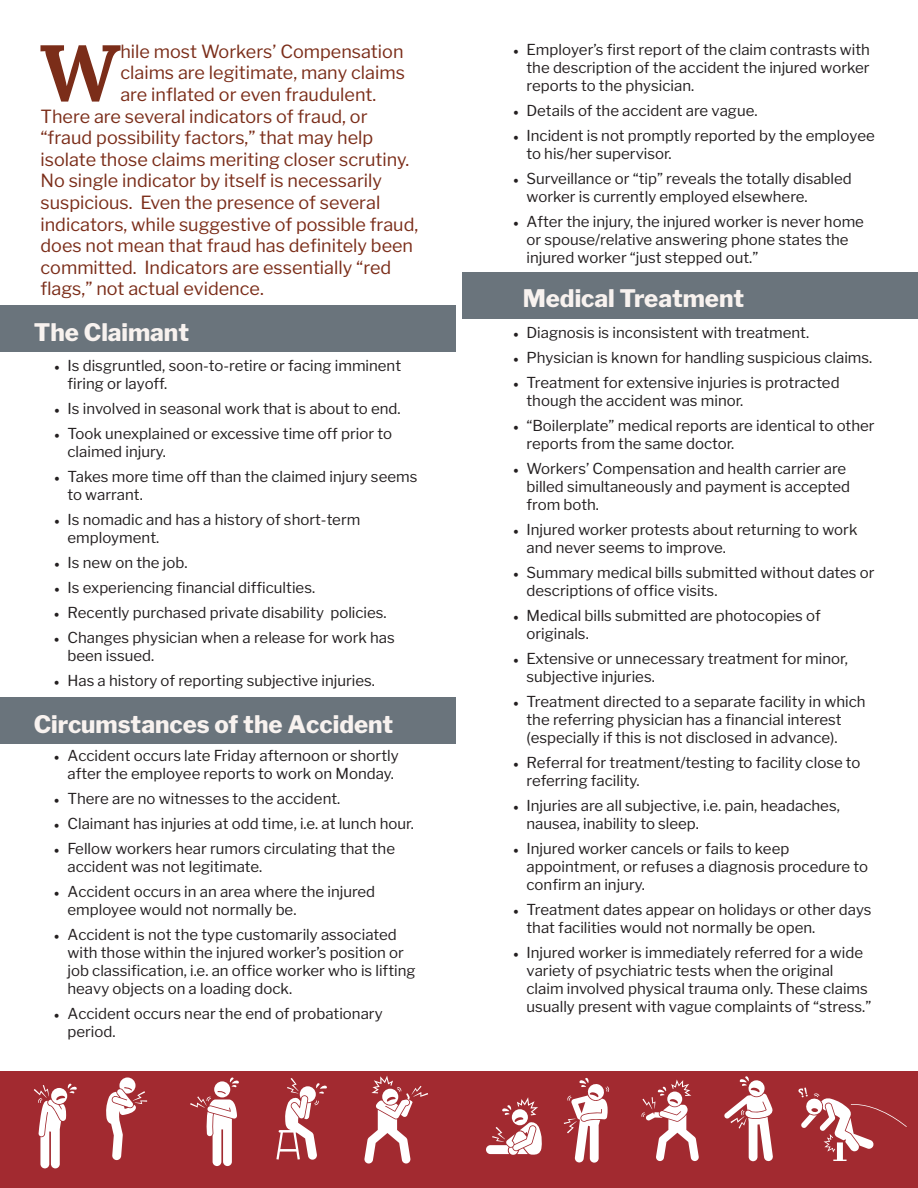
<style>
.page{position:relative;width:918px;height:1188px;background:#fff}
.page>*{position:absolute;margin:0;border:0;box-sizing:border-box;transform-origin:0 0}
.t1{font:700 79.65px "Lora";color:#7b2d19}
.t2{font:800 24px "Libre Franklin";color:#f8f2ef}
.t3{font:18px "Libre Franklin";color:#7b2d19}
.t4{font:15px/18px "Libre Franklin";color:#231f20}
.s1{font-family:"Minion Pro"}
</style>
<div class="page">
<div style="left:0;top:1071px;width:918px;height:117px;background:#a22a30"></div>
<div style="left:0;top:306px;width:456px;height:46px;background:#6a747c"></div>
<div style="left:0;top:698px;width:456px;height:46px;background:#6a747c"></div>
<div style="left:462px;top:272px;width:456px;height:47px;background:#6a747c"></div>
<svg style="left:34px;top:1083px;width:43px;height:85px"></svg>
<svg style="left:724px;top:1076px;width:49px;height:85px"></svg>
<svg style="left:564px;top:1077px;width:45px;height:86px"></svg>
<svg style="left:798px;top:1087px;width:109px;height:74px"></svg>
<svg style="left:486px;top:1097px;width:56px;height:58px"></svg>
<svg style="left:276px;top:1078px;width:51px;height:82px"></svg>
<svg style="left:364px;top:1076px;width:64px;height:88px"></svg>
<svg style="left:190px;top:1077px;width:49px;height:89px"></svg>
<svg style="left:106px;top:1077px;width:41px;height:83px"></svg>
<svg style="left:641px;top:1079px;width:58px;height:82px"></svg>
<h1 class="t1" style="left:39px;top:12px;width:82px">W</h1>
<p class="t3" style="left:120px;top:41px;width:285px">hile most Workers’ Compensation</p>
<p class="t3" style="left:120px;top:62px;width:286px">claims are legitimate, many claims</p>
<p class="t3" style="left:120px;top:84px;width:257px">are inflated or even fraudulent.</p>
<p class="t3" style="left:40px;top:105px;width:329px">There are several indicators of fraud, or</p>
<p class="t3" style="left:40px;top:127px;width:334px">“fraud possibility factors,” that may help</p>
<p class="t3" style="left:40px;top:149px;width:370px">isolate those claims meriting closer scrutiny.</p>
<p class="t3" style="left:40px;top:170px;width:343px">No single indicator by itself is necessarily</p>
<p class="t3" style="left:40px;top:192px;width:341px">suspicious. Even the presence of several</p>
<p class="t3" style="left:40px;top:213px;width:379px">indicators, while suggestive of possible fraud,</p>
<p class="t3" style="left:40px;top:235px;width:374px">does not mean that fraud has definitely been</p>
<p class="t3" style="left:40px;top:257px;width:352px">committed. Indicators are essentially “red</p>
<p class="t3" style="left:40px;top:278px;width:225px">flags,” not actual evidence.</p>
<h2 class="t2" style="left:34px;top:317px;width:157px">The Claimant</h2>
<p class="t4" style="left:68px;top:356px;width:335px;text-indent:-14px"><span class="s1">•</span> Is disgruntled, soon-to-retire or facing imminent firing or layoff.</p>
<p class="t4" style="left:54px;top:399px;width:348px"><span class="s1">•</span> Is involved in seasonal work that is about to end.</p>
<p class="t4" style="left:68px;top:424px;width:326px;text-indent:-14px"><span class="s1">•</span> Took unexplained or excessive time off prior to claimed injury.</p>
<p class="t4" style="left:68px;top:467px;width:351px;text-indent:-14px"><span class="s1">•</span> Takes more time off than the claimed injury seems to warrant.</p>
<p class="t4" style="left:68px;top:510px;width:294px;text-indent:-14px"><span class="s1">•</span> Is nomadic and has a history of short-term employment.</p>
<p class="t4" style="left:54px;top:553px;width:135px"><span class="s1">•</span> Is new on the job.</p>
<p class="t4" style="left:54px;top:578px;width:263px"><span class="s1">•</span> Is experiencing financial difficulties.</p>
<p class="t4" style="left:54px;top:603px;width:334px"><span class="s1">•</span> Recently purchased private disability policies.</p>
<p class="t4" style="left:67px;top:628px;width:329px;text-indent:-14px"><span class="s1">•</span> Changes physician when a release for work has been issued.</p>
<p class="t4" style="left:54px;top:671px;width:323px"><span class="s1">•</span> Has a history of reporting subjective injuries.</p>
<h2 class="t2" style="left:34px;top:709px;width:361px">Circumstances of the Accident</h2>
<p class="t4" style="left:54px;top:746px;width:346px;text-align:center"><span class="s1">•</span> Accident occurs late Friday afternoon or shortly after the employee reports to work on Monday.</p>
<p class="t4" style="left:54px;top:789px;width:288px"><span class="s1">•</span> There are no witnesses to the accident.</p>
<p class="t4" style="left:54px;top:814px;width:361px"><span class="s1">•</span> Claimant has injuries at odd time, i.e. at lunch hour.</p>
<p class="t4" style="left:67px;top:839px;width:329px;text-indent:-14px"><span class="s1">•</span> Fellow workers hear rumors circulating that the accident was not legitimate.</p>
<p class="t4" style="left:67px;top:882px;width:309px;text-indent:-14px"><span class="s1">•</span> Accident occurs in an area where the injured employee would not normally be.</p>
<p class="t4" style="left:67px;top:925px;width:350px;text-indent:-14px"><span class="s1">•</span> Accident is not the type customarily associated with those within the injured worker’s position or job classification, i.e. an office worker who is lifting heavy objects on a loading dock.</p>
<p class="t4" style="left:67px;top:1004px;width:317px;text-indent:-14px"><span class="s1">•</span> Accident occurs near the end of probationary period.</p>
<p class="t4" style="left:526px;top:41px;width:345px;text-align:justify;text-indent:-14px"><span class="s1">•</span> Employer’s first report of the claim contrasts with the description of the accident the injured worker reports to the physician.</p>
<p class="t4" style="left:513px;top:102px;width:246px"><span class="s1">•</span> Details of the accident are vague.</p>
<p class="t4" style="left:526px;top:127px;width:350px;text-indent:-14px"><span class="s1">•</span> Incident is not promptly reported by the employee to his/her supervisor.</p>
<p class="t4" style="left:526px;top:170px;width:327px;text-indent:-14px"><span class="s1">•</span> Surveillance or “tip” reveals the totally disabled worker is currently employed elsewhere.</p>
<p class="t4" style="left:526px;top:213px;width:339px;text-indent:-14px"><span class="s1">•</span> After the injury, the injured worker is never home or spouse/relative answering phone states the injured worker “just stepped out.”</p>
<h2 class="t2" style="left:523px;top:284px;width:223px">Medical Treatment</h2>
<p class="t4" style="left:513px;top:324px;width:298px"><span class="s1">•</span> Diagnosis is inconsistent with treatment.</p>
<p class="t4" style="left:513px;top:349px;width:361px"><span class="s1">•</span> Physician is known for handling suspicious claims.</p>
<p class="t4" style="left:526px;top:374px;width:315px;text-indent:-14px"><span class="s1">•</span> Treatment for extensive injuries is protracted though the accident was minor.</p>
<p class="t4" style="left:526px;top:417px;width:350px;text-indent:-14px"><span class="s1">•</span> “Boilerplate” medical reports are identical to other reports from the same doctor.</p>
<p class="t4" style="left:526px;top:460px;width:325px;text-indent:-14px"><span class="s1">•</span> Workers’ Compensation and health carrier are billed simultaneously and payment is accepted from both.</p>
<p class="t4" style="left:526px;top:521px;width:333px;text-indent:-14px"><span class="s1">•</span> Injured worker protests about returning to work and never seems to improve.</p>
<p class="t4" style="left:526px;top:564px;width:350px;text-indent:-14px"><span class="s1">•</span> Summary medical bills submitted without dates or descriptions of office visits.</p>
<p class="t4" style="left:526px;top:607px;width:296px;text-indent:-14px"><span class="s1">•</span> Medical bills submitted are photocopies of originals.</p>
<p class="t4" style="left:526px;top:650px;width:323px;text-indent:-14px"><span class="s1">•</span> Extensive or unnecessary treatment for minor, subjective injuries.</p>
<p class="t4" style="left:526px;top:693px;width:341px;text-indent:-14px"><span class="s1">•</span> Treatment directed to a separate facility in which the referring physician has a financial interest (especially if this is not disclosed in advance).</p>
<p class="t4" style="left:526px;top:754px;width:336px;text-indent:-14px"><span class="s1">•</span> Referral for treatment/testing to facility close to referring facility.</p>
<p class="t4" style="left:526px;top:797px;width:315px;text-indent:-14px"><span class="s1">•</span> Injuries are all subjective, i.e. pain, headaches, nausea, inability to sleep.</p>
<p class="t4" style="left:526px;top:840px;width:343px;text-indent:-14px"><span class="s1">•</span> Injured worker cancels or fails to keep appointment, or refuses a diagnosis procedure to confirm an injury.</p>
<p class="t4" style="left:526px;top:901px;width:347px;text-indent:-14px"><span class="s1">•</span> Treatment dates appear on holidays or other days that facilities would not normally be open.</p>
<p class="t4" style="left:526px;top:944px;width:346px;text-indent:-14px"><span class="s1">•</span> Injured worker is immediately referred for a wide variety of psychiatric tests when the original claim involved physical trauma only. These claims usually present with vague complaints of “stress.”</p>
</div>
